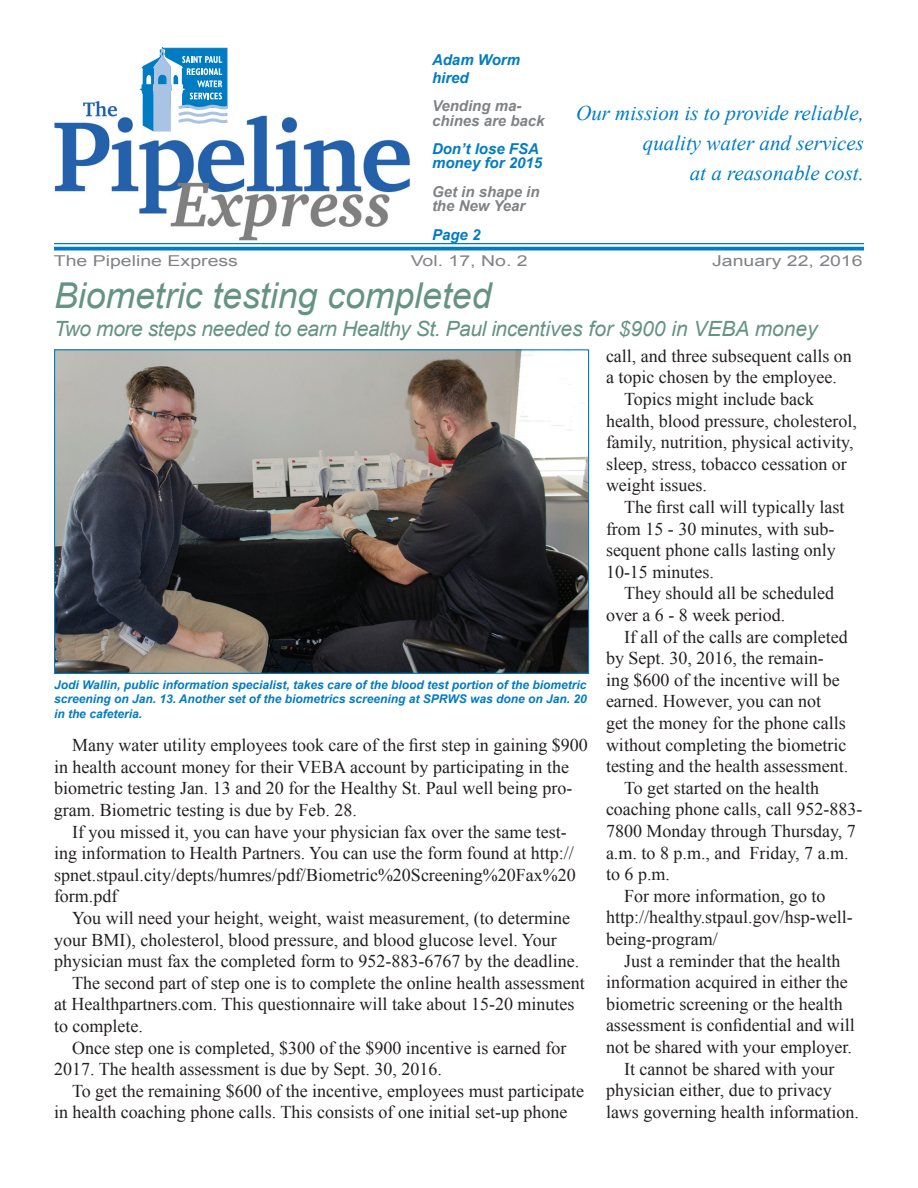
<style>
.page{position:relative;width:918px;height:1188px;background:#fff}
.page>*{position:absolute;margin:0;border:0;box-sizing:border-box;transform-origin:0 0}
.t1{font:italic 35.7px "Arial";color:#659383}
.t2{font:italic 21px/30px "Times New Roman";color:#007cc2;text-align:right}
.t3{font:italic 21px "Arial";letter-spacing:-.02em;color:#659383}
.t4{font:18px/21.6px "Times New Roman";color:#231f20}
.t5{font:italic 700 15px/14.2px "Arial";color:#808285}
.t6{font:15px "Arial";color:#808285;scale:1.3 1}
.t7{font:italic 700 15px/18px "Arial";color:#007cc2}
.t8{font:italic 700 12px/14.2px "Arial";color:#007cc2;text-align:justify}
</style>
<div class="page">
<hr style="left:54px;top:243px;width:810px;height:1px;background:#007cc2">
<hr style="left:54px;top:247px;width:810px;height:3px;background:#007cc2">
<img style="left:53px;top:100px;width:358px;height:140px">
<svg style="left:140px;top:47px;width:88px;height:85px"></svg>
<img style="left:56px;top:351px;width:531px;height:321px">
<p class="t7" style="left:432px;top:51px;width:90px">Adam Worm hired</p>
<p class="t5" style="left:432px;top:99px;width:114px">Vending ma&shy;chines are back</p>
<p class="t7" style="left:432px;top:142px;width:112px;line-height:14.2px">Don’t lose FSA money for 2015</p>
<p class="t5" style="left:432px;top:185px;width:109px">Get in shape in the New Year</p>
<p class="t7" style="left:432px;top:226px;width:50px">Page 2</p>
<p class="t2" style="left:576px;top:98px;width:289px">Our mission is to provide reliable, quality water and services<br>at a reasonable cost.</p>
<p class="t6" style="left:54px;top:251px;width:143px">The Pipeline Express</p>
<p class="t6" style="left:411px;top:251px;width:92px">Vol. 17, No. 2</p>
<p class="t6" style="left:712px;top:251px;width:117px">January 22, 2016</p>
<h1 class="t1" style="left:54px;top:272px;width:439px">Biometric testing completed</h1>
<p class="t3" style="left:54px;top:315px;width:765px">Two more steps needed to earn Healthy St. Paul incentives for $900 in VEBA money</p>
<p class="t8" style="left:54px;top:678px;width:534px">Jodi Wallin, public information specialist, takes care of the blood test portion of the biometric screening on Jan. 13. Another set of the biometrics screening at SPRWS was done on Jan. 20 in the cafeteria.</p>
<p class="t4" style="left:54px;top:734px;width:535px;text-indent:18px">Many water utility employees took care of the first step in gaining $900 in health account money for their VEBA account by participating in the biometric testing Jan. 13 and 20 for the Healthy St. Paul well being pro&shy;gram. Biometric testing is due by Feb. 28.</p>
<p class="t4" style="left:54px;top:821px;width:523px;text-indent:18px">If you missed it, you can have your physician fax over the same test&shy;ing information to Health Partners. You can use the form found at http:// spnet.stpaul.city/depts/humres/pdf/Biometric%20Screening%20Fax%20 form.pdf</p>
<p class="t4" style="left:72px;top:907px;width:500px">You will need your height, weight, waist measurement, (to determine</p>
<p class="t4" style="left:54px;top:929px;width:504px">your BMI), cholesterol, blood pressure, and blood glucose level. Your</p>
<p class="t4" style="left:54px;top:950px;width:527px">physician must fax the completed form to 952-883-6767 by the deadline.</p>
<p class="t4" style="left:72px;top:972px;width:514px">The second part of step one is to complete the online health assessment</p>
<p class="t4" style="left:54px;top:993px;width:522px">at Healthpartners.com. This questionnaire will take about 15-20 minutes</p>
<p class="t4" style="left:54px;top:1015px;width:90px">to complete.</p>
<p class="t4" style="left:72px;top:1037px;width:496px">Once step one is completed, $300 of the $900 incentive is earned for</p>
<p class="t4" style="left:54px;top:1058px;width:390px">2017. The health assessment is due by Sept. 30, 2016.</p>
<p class="t4" style="left:72px;top:1080px;width:514px">To get the remaining $600 of the incentive, employees must participate</p>
<p class="t4" style="left:54px;top:1101px;width:515px">in health coaching phone calls. This consists of one initial set-up phone</p>
<p class="t4" style="left:606px;top:345px;width:247px">call, and three subsequent calls on</p>
<p class="t4" style="left:606px;top:366px;width:232px">a topic chosen by the employee.</p>
<p class="t4" style="left:624px;top:388px;width:192px">Topics might include back</p>
<p class="t4" style="left:606px;top:409px;width:252px">health, blood pressure, cholesterol,</p>
<p class="t4" style="left:606px;top:431px;width:249px">family, nutrition, physical activity,</p>
<p class="t4" style="left:606px;top:453px;width:242px">sleep, stress, tobacco cessation or</p>
<p class="t4" style="left:606px;top:474px;width:102px">weight issues.</p>
<p class="t4" style="left:624px;top:496px;width:222px">The first call will typically last</p>
<p class="t4" style="left:606px;top:517px;width:230px">from 15 - 30 minutes, with sub-</p>
<p class="t4" style="left:606px;top:539px;width:231px">sequent phone calls lasting only</p>
<p class="t4" style="left:606px;top:561px;width:109px">10-15 minutes.</p>
<p class="t4" style="left:624px;top:582px;width:211px">They should all be scheduled</p>
<p class="t4" style="left:606px;top:604px;width:181px">over a 6 - 8 week period.</p>
<p class="t4" style="left:624px;top:625px;width:225px">If all of the calls are completed</p>
<p class="t4" style="left:606px;top:647px;width:219px">by Sept. 30, 2016, the remain-</p>
<p class="t4" style="left:606px;top:669px;width:235px">ing $600 of the incentive will be</p>
<p class="t4" style="left:606px;top:690px;width:217px">earned. However, you can not</p>
<p class="t4" style="left:606px;top:712px;width:241px">get the money for the phone calls</p>
<p class="t4" style="left:606px;top:733px;width:242px">without completing the biometric</p>
<p class="t4" style="left:606px;top:755px;width:244px">testing and the health assessment.</p>
<p class="t4" style="left:624px;top:777px;width:197px">To get started on the health</p>
<p class="t4" style="left:606px;top:798px;width:258px">coaching phone calls, call 952-883-</p>
<p class="t4" style="left:606px;top:820px;width:251px">7800 Monday through Thursday, 7</p>
<p class="t4" style="left:606px;top:841px;width:244px">a.m. to 8 p.m., and Friday, 7 a.m.</p>
<p class="t4" style="left:606px;top:863px;width:66px">to 6 p.m.</p>
<p class="t4" style="left:624px;top:885px;width:203px">For more information, go to</p>
<p class="t4" style="left:606px;top:906px;width:248px">http://healthy.stpaul.gov/hsp-well-</p>
<p class="t4" style="left:606px;top:928px;width:113px">being-program/</p>
<p class="t4" style="left:624px;top:949px;width:218px">Just a reminder that the health</p>
<p class="t4" style="left:606px;top:971px;width:243px">information acquired in either the</p>
<p class="t4" style="left:606px;top:993px;width:238px">biometric screening or the health</p>
<p class="t4" style="left:606px;top:1014px;width:250px">assessment is confidential and will</p>
<p class="t4" style="left:606px;top:1036px;width:247px">not be shared with your employer.</p>
<p class="t4" style="left:624px;top:1057px;width:212px">It cannot be shared with your</p>
<p class="t4" style="left:606px;top:1079px;width:227px">physician either, due to privacy</p>
<p class="t4" style="left:606px;top:1101px;width:254px">laws governing health information.</p>
</div>
